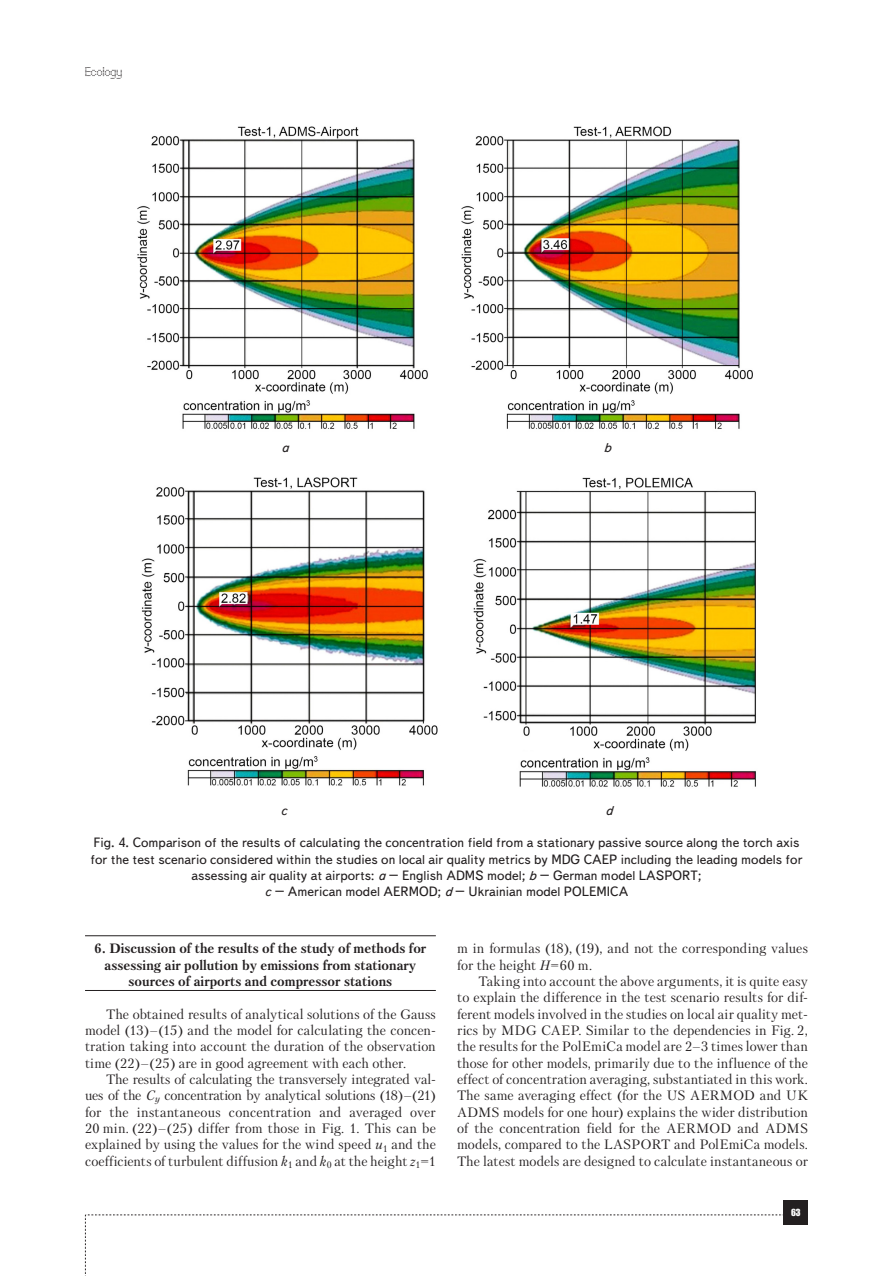
<style>
.page{position:relative;width:893px;height:1276px;background:#fff}
.page>*{position:absolute;margin:0;border:0;box-sizing:border-box;transform-origin:0 0}
.Text__англ{font:13.5px/16.4px "Petersburg C";letter-spacing:.005em;color:#231f20;text-align:justify}
.Рисунок{font:13.5px/16.2px "Text Book C";color:#231f20;text-align:center}
.Раздел_статьи{font:700 13.5px/16.4px "Petersburg C";color:#231f20;text-align:center}
.Рисунок-2{font:italic 13.5px "Text Book C";color:#231f20}
.t1{font:12px "Perfo";letter-spacing:.015em;color:#231f20}
.t2{font:9px "Impact";color:#fff}
.s1{font-style:italic}
</style>
<div class="page">
<svg style="left:85px;top:1214px;width:699px;height:62px"></svg>
<div style="left:784px;top:1200px;width:24px;height:24px;background:#231f20"></div>
<hr style="left:85px;top:935px;width:351px;height:1px;background:#231f20">
<hr style="left:85px;top:990px;width:351px;height:1px;background:#231f20">
<img style="left:137px;top:126px;width:291px;height:303px">
<img style="left:461px;top:126px;width:292px;height:303px">
<img style="left:141px;top:477px;width:297px;height:309px">
<img style="left:473px;top:477px;width:283px;height:310px">
<p class="t1" style="left:85px;top:65px;width:39px">Ecology</p>
<p class="Рисунок-2" style="left:282px;top:440px;width:9px">a</p>
<p class="Рисунок-2" style="left:604px;top:440px;width:9px">b</p>
<p class="Рисунок-2" style="left:280px;top:803px;width:8px">c</p>
<p class="Рисунок-2" style="left:605px;top:803px;width:9px">d</p>
<p class="Рисунок" style="left:90px;top:835px;width:714px">Fig. 4. Comparison of the results of calculating the concentration field from a stationary passive source along the torch axis for the test scenario considered within the studies on local air quality metrics by MDG CAEP including the leading models for assessing air quality at airports: <span class="s1">a</span> – English ADMS model; <span class="s1">b</span> – German model LASPORT;<br><span class="s1">c</span> – American model AERMOD; <span class="s1">d</span> – Ukrainian model POLEMICA</p>
<p class="Раздел_статьи" style="left:95px;top:940px;width:333px">6. Discussion of the results of the study of methods for assessing air pollution by emissions from stationary sources of airports and compressor stations</p>
<p class="Text__англ" style="left:85px;top:1005px;width:352px;text-indent:21px">The obtained results of analytical solutions of the Gauss model (13)–(15) and the model for calculating the concen&shy;tration taking into account the duration of the observation time (22)–(25) are in good agreement with each other.</p>
<p class="Text__англ" style="left:85px;top:1071px;width:352px;text-indent:21px">The results of calculating the transversely integrated val&shy;ues of the <span class="s1">C</span><sub>y</sub> concentration by analytical solutions (18)–(21) for the instantaneous concentration and averaged over 20 min. (22)–(25) differ from those in Fig. 1. This can be explained by using the values for the wind speed <span class="s1">u</span><sub>1</sub> and the coefficients of turbulent diffusion <span class="s1">k</span><sub>1</sub> and <span class="s1">k</span><sub>0</sub> at the height <span class="s1">z</span><sub>1</sub>=1</p>
<p class="Text__англ" style="left:457px;top:940px;width:352px">m in formulas (18), (19), and not the corresponding values for the height <span class="s1">H</span>=60 m.</p>
<p class="Text__англ" style="left:457px;top:973px;width:352px;text-indent:21px">Taking into account the above arguments, it is quite easy to explain the difference in the test scenario results for dif&shy;ferent models involved in the studies on local air quality met&shy;rics by MDG CAEP. Similar to the dependencies in Fig. 2, the results for the PolEmiCa model are 2–3 times lower than those for other models, primarily due to the influence of the effect of concentration averaging, substantiated in this work.<br>The same averaging effect (for the US AERMOD and UK ADMS models for one hour) explains the wider distribution of the concentration field for the AERMOD and ADMS models, compared to the LASPORT and PolEmiCa models.<br>The latest models are designed to calculate instantaneous or</p>
<p class="t2" style="left:791px;top:1205px;width:11px">63</p>
</div>
